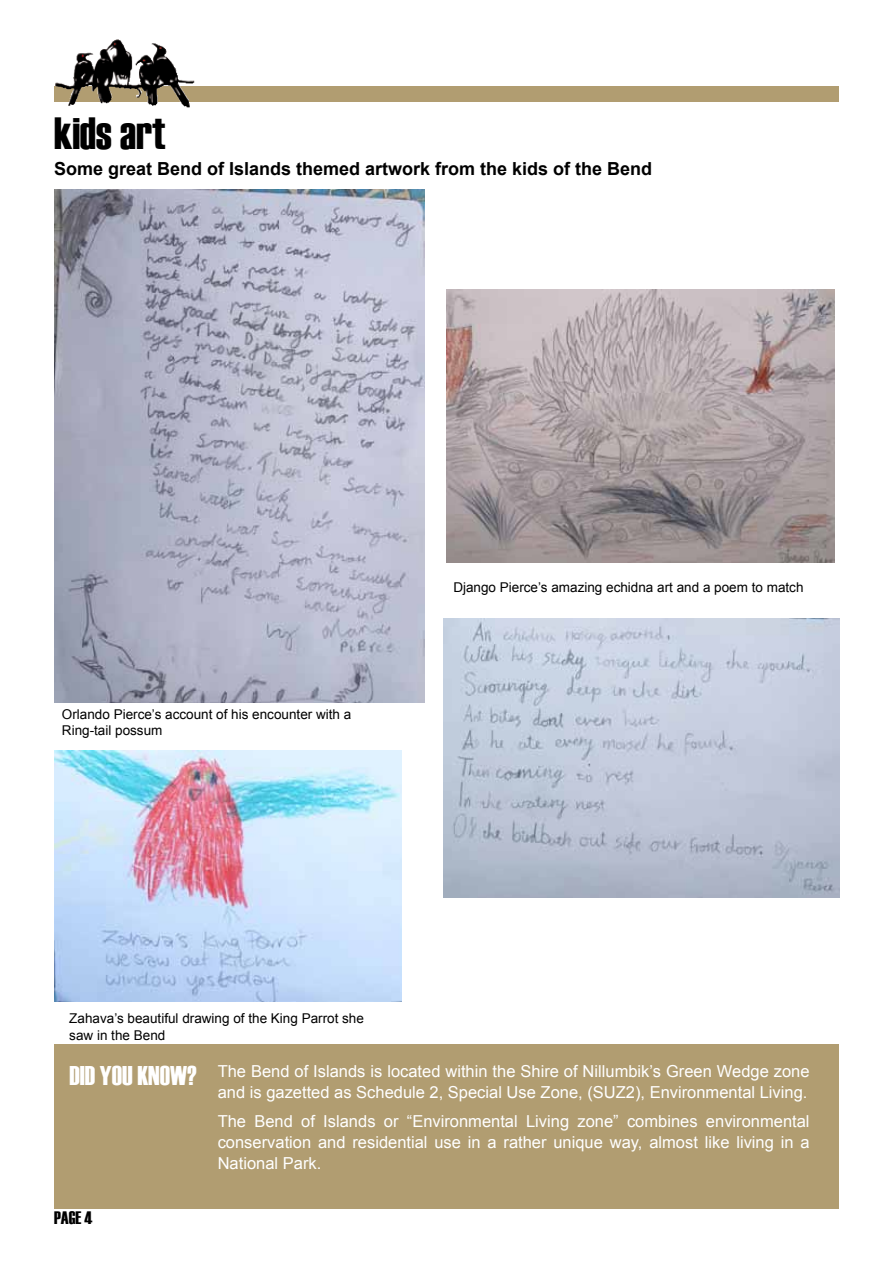
<style>
.page{position:relative;width:893px;height:1263px;background:#fff}
.page>*{position:absolute;margin:0;border:0;box-sizing:border-box;transform-origin:0 0}
.t1{font:45px "Haettenschweiler";color:#000}
.t2{font:700 18px "Arial";color:#000}
.t3{font:18px "Haettenschweiler";color:#000}
.t4{font:16.5px/21px "Arial";color:#fff;text-align:right}
.t5{font:13.5px/16.2px "Arial";color:#000}
.s1{font-family:"Haettenschweiler";font-size:27px}
</style>
<div class="page">
<div style="left:54px;top:86px;width:785px;height:15px;background:#b19d71"></div>
<img style="left:54px;top:39px;width:88px;height:67px">
<div style="left:54px;top:1045px;width:785px;height:164px;background:#b19d71"></div>
<img style="left:54px;top:189px;width:370px;height:514px">
<img style="left:54px;top:750px;width:347px;height:251px">
<img style="left:446px;top:289px;width:389px;height:274px">
<img style="left:444px;top:618px;width:396px;height:279px">
<h1 class="t1" style="left:54px;top:108px;width:113px">kids art</h1>
<p class="t2" style="left:54px;top:156px;width:600px">Some great Bend of Islands themed artwork from the kids of the Bend</p>
<p class="t5" style="left:62px;top:706px;width:291px">Orlando Pierce’s account of his encounter with a<br>Ring-tail possum</p>
<p class="t5" style="left:453px;top:579px;width:352px">Django Pierce’s amazing echidna art and a poem to match</p>
<p class="t5" style="left:69px;top:1011px;width:296px">Zahava’s beautiful drawing of the King Parrot she saw in the Bend</p>
<p class="t4" style="left:69px;top:1060px;width:742px"><span class="s1">DID YOU KNOW?</span> The Bend of Islands is located within the Shire of Nillumbik’s Green Wedge zone and is gazetted as Schedule 2, Special Use Zone, (SUZ2), Environmental Living.</p>
<p class="t4" style="left:218px;top:1111px;width:593px;text-align:justify">The Bend of Islands or “Environmental Living zone” combines environmental conservation and residential use in a rather unique way, almost like living in a National Park.</p>
<p class="t3" style="left:54px;top:1207px;width:40px">PAGE 4</p>
</div>
